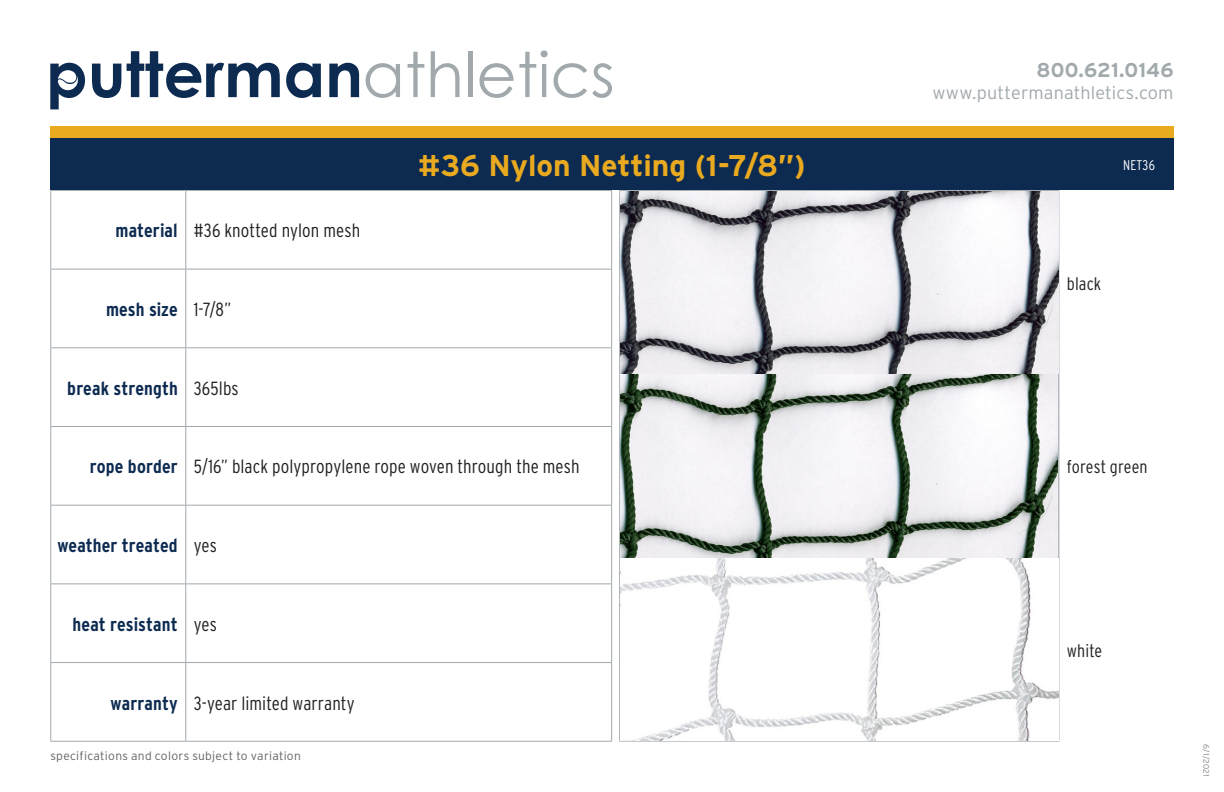
<style>
.page{position:relative;width:1224px;height:792px;background:#fff}
.page>*{position:absolute;margin:0;border:0;box-sizing:border-box;transform-origin:0 0}
.Product_Name{font:700 30px "Interstate";letter-spacing:-.005em;color:#eaaa20}
.t1{font:700 20px "Interstate";letter-spacing:.005em;color:#a1a9ad}
.Description{font:300 19px "Interstate Condensed";letter-spacing:.005em;color:#231f20}
.Heading{font:700 19px "Interstate Condensed";letter-spacing:.005em;color:#0d2b51}
.t2{font:300 18px "Interstate";letter-spacing:.01em;color:#a1a9ad}
.Color{font:300 18px "Interstate Condensed";letter-spacing:.01em;color:#231f20}
.Part{font:300 14px "Interstate Condensed";letter-spacing:.015em;color:#fff}
.t3{font:300 12px "Interstate";letter-spacing:.025em;color:#636366}
.t4{font:300 8px "Interstate";color:#808285}
</style>
<div class="page">
<svg style="left:366px;top:63px;width:34px;height:35px"></svg>
<svg style="left:408px;top:52px;width:16px;height:45px"></svg>
<svg style="left:431px;top:51px;width:29px;height:46px"></svg>
<hr style="left:468px;top:51px;width:4px;height:46px;background:#a1a9ad">
<svg style="left:480px;top:50px;width:68px;height:48px"></svg>
<svg style="left:554px;top:63px;width:58px;height:35px"></svg>
<svg style="left:92px;top:64px;width:29px;height:34px"></svg>
<svg style="left:127px;top:51px;width:153px;height:47px"></svg>
<svg style="left:286px;top:63px;width:35px;height:35px"></svg>
<svg style="left:329px;top:63px;width:30px;height:34px"></svg>
<svg style="left:50px;top:63px;width:35px;height:46px"></svg>
<div style="left:50px;top:126px;width:1124px;height:13px;background:#eaaa20"></div>
<hr style="left:50px;top:190px;width:136px;height:1px;background:#a1a9ad">
<hr style="left:50px;top:191px;width:1px;height:78px;background:#a1a9ad">
<hr style="left:186px;top:190px;width:426px;height:1px;background:#a1a9ad">
<hr style="left:185px;top:191px;width:1px;height:78px;background:#a1a9ad">
<hr style="left:611px;top:191px;width:1px;height:78px;background:#a1a9ad">
<hr style="left:50px;top:269px;width:136px;height:1px;background:#a1a9ad">
<hr style="left:50px;top:269px;width:1px;height:78px;background:#a1a9ad">
<hr style="left:186px;top:269px;width:426px;height:1px;background:#a1a9ad">
<hr style="left:185px;top:269px;width:1px;height:78px;background:#a1a9ad">
<hr style="left:611px;top:269px;width:1px;height:78px;background:#a1a9ad">
<hr style="left:50px;top:347px;width:136px;height:1px;background:#a1a9ad">
<hr style="left:50px;top:348px;width:1px;height:78px;background:#a1a9ad">
<hr style="left:186px;top:347px;width:426px;height:1px;background:#a1a9ad">
<hr style="left:185px;top:348px;width:1px;height:78px;background:#a1a9ad">
<hr style="left:611px;top:348px;width:1px;height:78px;background:#a1a9ad">
<hr style="left:50px;top:426px;width:136px;height:1px;background:#a1a9ad">
<hr style="left:50px;top:427px;width:1px;height:78px;background:#a1a9ad">
<hr style="left:186px;top:426px;width:426px;height:1px;background:#a1a9ad">
<hr style="left:185px;top:427px;width:1px;height:78px;background:#a1a9ad">
<hr style="left:611px;top:427px;width:1px;height:78px;background:#a1a9ad">
<hr style="left:50px;top:505px;width:136px;height:1px;background:#a1a9ad">
<hr style="left:50px;top:506px;width:1px;height:78px;background:#a1a9ad">
<hr style="left:186px;top:505px;width:426px;height:1px;background:#a1a9ad">
<hr style="left:185px;top:506px;width:1px;height:78px;background:#a1a9ad">
<hr style="left:611px;top:506px;width:1px;height:78px;background:#a1a9ad">
<hr style="left:50px;top:584px;width:136px;height:1px;background:#a1a9ad">
<hr style="left:50px;top:584px;width:1px;height:78px;background:#a1a9ad">
<hr style="left:186px;top:584px;width:426px;height:1px;background:#a1a9ad">
<hr style="left:185px;top:584px;width:1px;height:78px;background:#a1a9ad">
<hr style="left:611px;top:584px;width:1px;height:78px;background:#a1a9ad">
<hr style="left:50px;top:662px;width:136px;height:1px;background:#a1a9ad">
<hr style="left:50px;top:663px;width:1px;height:78px;background:#a1a9ad">
<hr style="left:186px;top:662px;width:426px;height:1px;background:#a1a9ad">
<hr style="left:185px;top:663px;width:1px;height:78px;background:#a1a9ad">
<hr style="left:611px;top:663px;width:1px;height:78px;background:#a1a9ad">
<hr style="left:50px;top:741px;width:136px;height:1px;background:#a1a9ad">
<hr style="left:186px;top:741px;width:426px;height:1px;background:#a1a9ad">
<div style="left:50px;top:139px;width:1124px;height:51px;background:#0d2b51"></div>
<hr style="left:619px;top:190px;width:440px;height:1px;background:#a1a9ad">
<hr style="left:619px;top:191px;width:1px;height:183px;background:#a1a9ad">
<hr style="left:1058px;top:191px;width:1px;height:183px;background:#a1a9ad">
<hr style="left:619px;top:374px;width:440px;height:1px;background:#a1a9ad">
<hr style="left:619px;top:375px;width:1px;height:182px;background:#a1a9ad">
<hr style="left:1058px;top:375px;width:1px;height:182px;background:#a1a9ad">
<hr style="left:619px;top:557px;width:440px;height:1px;background:#a1a9ad">
<hr style="left:619px;top:558px;width:1px;height:183px;background:#a1a9ad">
<hr style="left:1058px;top:558px;width:1px;height:183px;background:#a1a9ad">
<hr style="left:619px;top:741px;width:440px;height:1px;background:#a1a9ad">
<img style="left:620px;top:191px;width:438px;height:550px">
<p class="t1" style="left:1037px;top:59px;width:138px">800.621.0146</p>
<p class="t2" style="left:932px;top:82px;width:243px">www.puttermanathletics.com</p>
<p class="Heading" style="left:115px;top:220px;width:64px">material</p>
<p class="Description" style="left:194px;top:220px;width:168px">#36 knotted nylon mesh</p>
<p class="Heading" style="left:106px;top:299px;width:73px">mesh size</p>
<p class="Description" style="left:194px;top:299px;width:39px">1-7/8”</p>
<p class="Heading" style="left:67px;top:377px;width:112px">break strength</p>
<p class="Description" style="left:194px;top:377px;width:47px">365lbs</p>
<p class="Product_Name" style="left:418px;top:149px;width:389px">#36 Nylon Netting (1-7/8”)</p>
<p class="Part" style="left:1123px;top:157px;width:33px">NET36</p>
<p class="Color" style="left:1067px;top:273px;width:36px">black</p>
<p class="Heading" style="left:90px;top:456px;width:89px">rope border</p>
<p class="Description" style="left:194px;top:456px;width:387px">5/16” black polypropylene rope woven through the mesh</p>
<p class="Heading" style="left:57px;top:535px;width:122px">weather treated</p>
<p class="Description" style="left:194px;top:535px;width:25px">yes</p>
<p class="Heading" style="left:73px;top:614px;width:107px">heat resistant</p>
<p class="Description" style="left:194px;top:613px;width:25px">yes</p>
<p class="Heading" style="left:111px;top:692px;width:69px">warranty</p>
<p class="Description" style="left:194px;top:692px;width:163px">3-year limited warranty</p>
<p class="t3" style="left:50px;top:749px;width:252px">specifications and colors subject to variation</p>
<p class="Color" style="left:1067px;top:457px;width:82px">forest green</p>
<p class="Color" style="left:1067px;top:640px;width:37px">white</p>
<p class="t4" style="left:1211px;top:744px;width:34px;rotate:90deg">6/1/2021</p>
</div>
